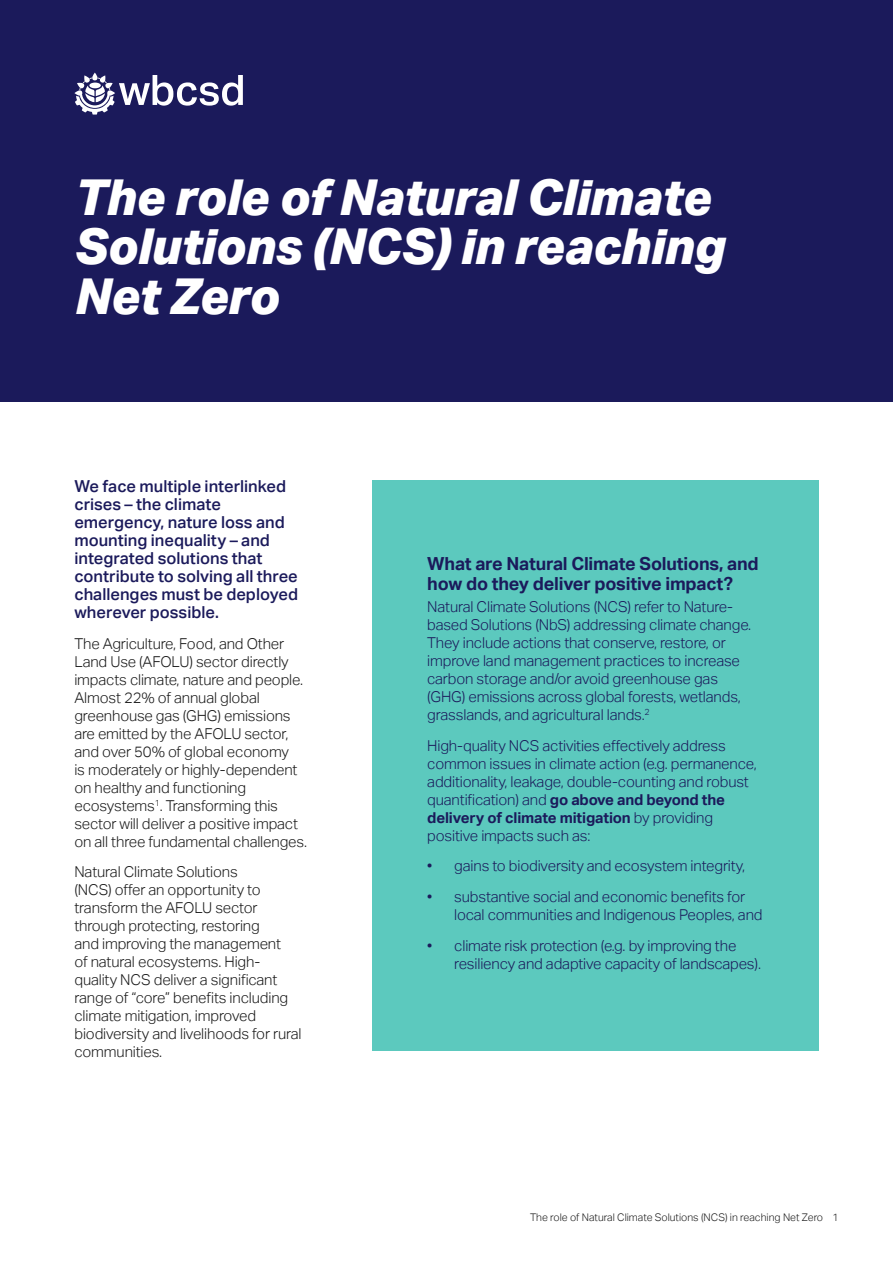
<style>
.page{position:relative;width:893px;height:1263px;background:#fff}
.page>*{position:absolute;margin:0;border:0;box-sizing:border-box;transform-origin:0 0}
.t1{font:italic 800 49.5px/49.5px "Aktiv Grotesk";letter-spacing:-.01em;color:#fff}
.t2{font:700 18px/19.4px "Aktiv Grotesk";letter-spacing:-.01em;color:#1b1a5b}
.t3{font:500 16.5px/18px "Aktiv Grotesk";color:#1b1a5b}
.t4{font:300 15px/18px "Aktiv Grotesk";letter-spacing:-.01em;color:#1b1a5b}
.t5{font:300 15px/18px "Aktiv Grotesk";letter-spacing:-.01em;color:#1a1a1a}
.t6{font:300 10.5px "Aktiv Grotesk";color:#1a1a1a}
.s1{font-weight:700}
</style>
<div class="page">
<div style="left:0;top:0;width:893px;height:402px;background:#1b1a5b"></div>
<svg style="left:74px;top:73px;width:169px;height:42px"></svg>
<div style="left:372px;top:480px;width:447px;height:570px;background:#5cc9be"></div>
<h1 class="t1" style="left:74px;top:171px;width:652px">The role of Natural Climate<br>Solutions (NCS) in reaching<br>Net Zero</h1>
<p class="t3" style="left:74px;top:477px;width:225px">We face multiple interlinked crises – the climate emergency, nature loss and mounting inequality – and integrated solutions that contribute to solving all three challenges must be deployed wherever possible.</p>
<p class="t5" style="left:74px;top:634px;width:234px">The Agriculture, Food, and Other<br>Land Use (AFOLU) sector directly impacts climate, nature and people.<br>Almost 22% of annual global greenhouse gas (GHG) emissions are emitted by the AFOLU sector, and over 50% of global economy<br>is moderately or highly-dependent on healthy and functioning ecosystems<sup>1</sup>. Transforming this sector will deliver a positive impact on all three fundamental challenges.</p>
<p class="t5" style="left:74px;top:863px;width:229px">Natural Climate Solutions<br>(NCS) offer an opportunity to transform the AFOLU sector through protecting, restoring<br>and improving the management<br>of natural ecosystems. High&shy;quality NCS deliver a significant range of “core” benefits including climate mitigation, improved biodiversity and livelihoods for rural communities.</p>
<p class="t2" style="left:427px;top:554px;width:333px">What are Natural Climate Solutions, and how do they deliver positive impact?</p>
<p class="t4" style="left:427px;top:598px;width:325px">Natural Climate Solutions (NCS) refer to Nature&shy;based Solutions (NbS) addressing climate change.<br>They include actions that conserve, restore, or improve land management practices to increase carbon storage and/or avoid greenhouse gas (GHG) emissions across global forests, wetlands, grasslands, and agricultural lands.<sup>2</sup></p>
<p class="t4" style="left:427px;top:736px;width:331px">High-quality NCS activities effectively address common issues in climate action (e.g. permanence, additionality, leakage, double-counting and robust quantification) and <span class="s1">go above and beyond the delivery of climate mitigation</span> by providing positive impacts such as:</p>
<p class="t4" style="left:427px;top:857px;width:319px">• gains to biodiversity and ecosystem integrity,</p>
<p class="t4" style="left:454px;top:888px;width:310px;text-indent:-27px">• substantive social and economic benefits for local communities and Indigenous Peoples, and</p>
<p class="t4" style="left:454px;top:937px;width:308px;text-indent:-27px">• climate risk protection (e.g. by improving the resiliency and adaptive capacity of landscapes).</p>
<p class="t6" style="left:530px;top:1212px;width:310px">The role of Natural Climate Solutions (NCS) in reaching Net Zero 1</p>
</div>
